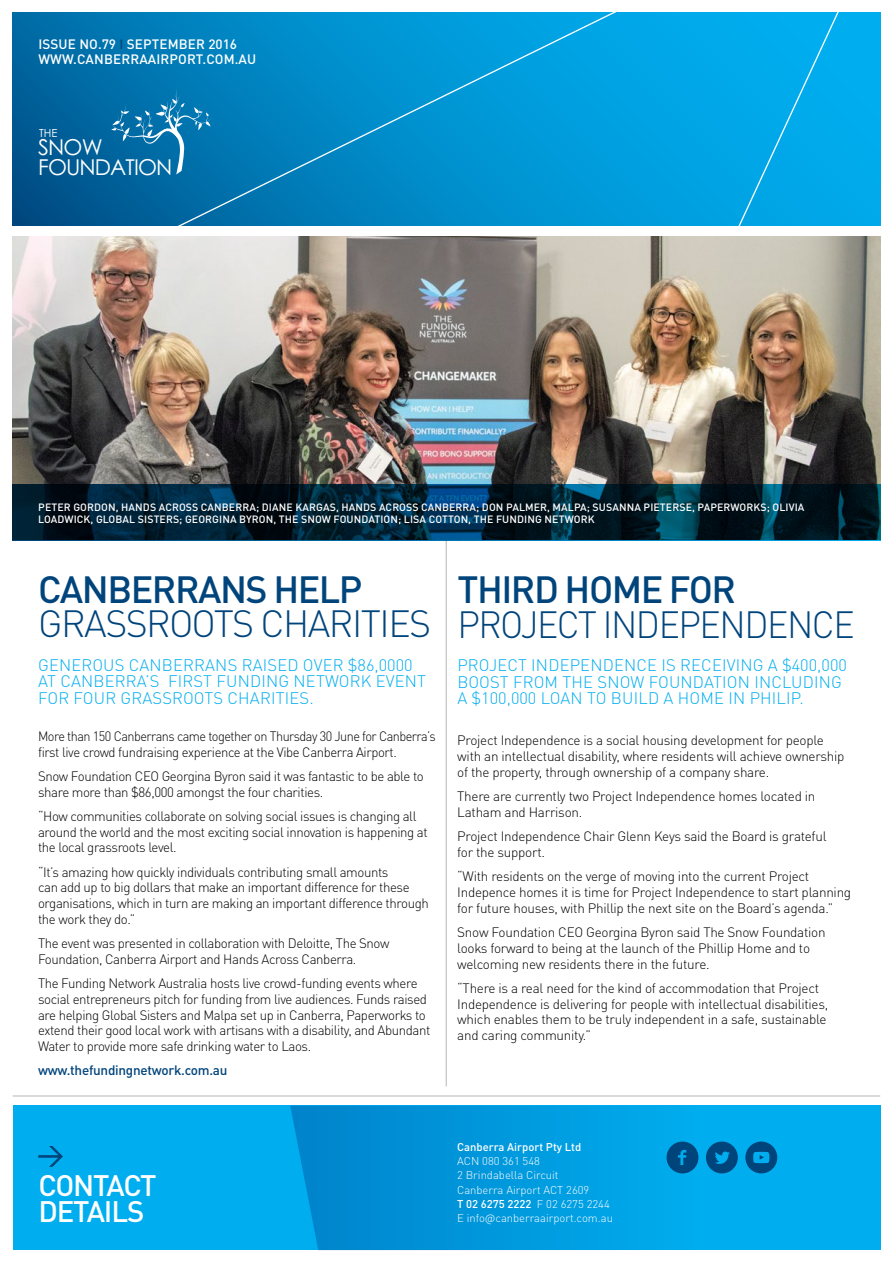
<style>
.page{position:relative;width:893px;height:1263px;background:#fff}
.page>*{position:absolute;margin:0;border:0;box-sizing:border-box;transform-origin:0 0}
.t1{font:500 37.5px "DINOT";letter-spacing:-.04em;color:#00447c}
.t2{font:300 37.5px "DINOT";letter-spacing:-.04em;color:#00447c}
.t3{font:300 37.5px "DINOT";letter-spacing:-.04em;color:#00447c;scale:.95 1}
.t4{font:500 29.25px/26px "DINOT";letter-spacing:-.04em;color:#fff}
.t5{font:21.9px/19.2px "Century Gothic";letter-spacing:-.04em;color:#fff}
.t6{font:300 16.5px/16.5px "DINOT";letter-spacing:.01em;color:#00aeef}
.t7{font:300 13.5px/15.8px "DINOT";letter-spacing:-.03em;color:#000}
.t8{font:300 13.5px/15.8px "DINOT";letter-spacing:-.03em;color:#000;scale:.94 1}
.t9{font:500 13.5px/15.8px "DINOT";letter-spacing:.01em;color:#fff}
.t10{font:500 13.5px "DINOT";letter-spacing:-.02em;color:#00447c}
.t11{font:300 11.25px/14.2px "DINOT";color:#fff}
.t12{font:500 11.25px "DINOT";color:#fff}
.t13{font:11.1px "Century Gothic";color:#fff}
.t14{font:500 10.5px/12px "DINOT";letter-spacing:.01em;color:#fff}
.s1{color:#00447c}
.s2{font-weight:500}
</style>
<div class="page">
<div style="left:13px;top:1106px;width:867px;height:144px;background:#00aeef"></div>
<svg style="left:290px;top:1106px;width:488px;height:144px"></svg>
<svg style="left:38px;top:1146px;width:25px;height:21px"></svg>
<svg style="left:666px;top:1141px;width:32px;height:32px"></svg>
<svg style="left:706px;top:1141px;width:32px;height:32px"></svg>
<svg style="left:745px;top:1141px;width:32px;height:32px"></svg>
<hr style="left:446px;top:264px;width:1px;height:822px;background:#b0b7bb">
<hr style="left:13px;top:1096px;width:867px;height:1px;background:#b0b7bb">
<img style="left:13px;top:237px;width:867px;height:248px">
<svg style="left:13px;top:485px;width:867px;height:55px;background:#002031"></svg>
<div style="left:638px;top:13px;width:242px;height:212px;background:#00a8e9"></div>
<svg style="left:13px;top:13px;width:625px;height:212px;background:#0189c6"></svg>
<svg style="left:13px;top:13px;width:46px;height:211px;background:#005b94"></svg>
<svg style="left:111px;top:88px;width:102px;height:86px;background:#157bb1"></svg>
<p class="t9" style="left:38px;top:36px;width:219px">ISSUE NO.79 <span class="s1">I</span> SEPTEMBER 2016<br>WWW.CANBERRAAIRPORT.COM.AU</p>
<p class="t13" style="left:39px;top:125px;width:20px">THE</p>
<h3 class="t5" style="left:38px;top:137px;width:136px">SNOW<br>FOUNDATION</h3>
<p class="t14" style="left:38px;top:501px;width:768px">PETER GORDON, HANDS ACROSS CANBERRA; DIANE KARGAS, HANDS ACROSS CANBERRA; DON PALMER, MALPA; SUSANNA PIETERSE, PAPERWORKS; OLIVIA<br>LOADWICK, GLOBAL SISTERS; GEORGINA BYRON, THE SNOW FOUNDATION; LISA COTTON, THE FUNDING NETWORK</p>
<h1 class="t1" style="left:38px;top:565px;width:326px">CANBERRANS HELP</h1>
<h1 class="t2" style="left:38px;top:601px;width:394px">GRASSROOTS CHARITIES</h1>
<p class="t6" style="left:38px;top:656px;width:390px">GENEROUS CANBERRANS RAISED OVER $86,0000<br>AT CANBERRA’S FIRST FUNDING NETWORK EVENT<br>FOR FOUR GRASSROOTS CHARITIES.</p>
<p class="t8" style="left:38px;top:728px;width:424px">More than 150 Canberrans came together on Thursday 30 June for Canberra’s first live crowd fundraising experience at the Vibe Canberra Airport.</p>
<p class="t7" style="left:38px;top:768px;width:387px">Snow Foundation CEO Georgina Byron said it was fantastic to be able to share more than $86,000 amongst the four charities.</p>
<p class="t7" style="left:38px;top:808px;width:391px">“How communities collaborate on solving social issues is changing all around the world and the most exciting social innovation is happening at the local grassroots level.</p>
<p class="t7" style="left:38px;top:864px;width:392px">“It’s amazing how quickly individuals contributing small amounts<br>can add up to big dollars that make an important difference for these organisations, which in turn are making an important difference through the work they do.”</p>
<p class="t7" style="left:38px;top:935px;width:353px">The event was presented in collaboration with Deloitte, The Snow<br>Foundation, Canberra Airport and Hands Across Canberra.</p>
<p class="t7" style="left:38px;top:975px;width:394px">The Funding Network Australia hosts live crowd-funding events where social entrepreneurs pitch for funding from live audiences. Funds raised are helping Global Sisters and Malpa set up in Canberra, Paperworks to extend their good local work with artisans with a disability, and Abundant Water to provide more safe drinking water to Laos.</p>
<p class="t10" style="left:38px;top:1062px;width:191px">www.thefundingnetwork.com.au</p>
<h1 class="t1" style="left:457px;top:566px;width:280px">THIRD HOME FOR</h1>
<h1 class="t3" style="left:457px;top:601px;width:420px">PROJECT INDEPENDENCE</h1>
<p class="t6" style="left:457px;top:657px;width:391px">PROJECT INDEPENDENCE IS RECEIVING A $400,000<br>BOOST FROM THE SNOW FOUNDATION INCLUDING<br>A $100,000 LOAN TO BUILD A HOME IN PHILIP.</p>
<p class="t7" style="left:457px;top:732px;width:389px">Project Independence is a social housing development for people with an intellectual disability, where residents will achieve ownership of the property, through ownership of a company share.</p>
<p class="t7" style="left:457px;top:788px;width:360px">There are currently two Project Independence homes located in<br>Latham and Harrison.</p>
<p class="t7" style="left:457px;top:828px;width:371px">Project Independence Chair Glenn Keys said the Board is grateful for the support.</p>
<p class="t7" style="left:457px;top:868px;width:395px">“With residents on the verge of moving into the current Project<br>Indepence homes it is time for Project Independence to start planning for future houses, with Phillip the next site on the Board’s agenda.”</p>
<p class="t7" style="left:457px;top:924px;width:370px">Snow Foundation CEO Georgina Byron said The Snow Foundation looks forward to being at the launch of the Phillip Home and to welcoming new residents there in the future.</p>
<p class="t7" style="left:457px;top:980px;width:372px">“There is a real need for the kind of accommodation that Project Independence is delivering for people with intellectual disabilities, which enables them to be truly independent in a safe, sustainable and caring community.”</p>
<h2 class="t4" style="left:38px;top:1172px;width:120px">CONTACT<br>DETAILS</h2>
<p class="t12" style="left:457px;top:1139px;width:126px">Canberra Airport Pty Ltd</p>
<p class="t11" style="left:457px;top:1154px;width:157px">ACN 080 361 548<br>2 Brindabella Circuit<br>Canberra Airport ACT 2609<br><span class="s2">T 02 6275 2222</span> F 02 6275 2244<br>E info@canberraairport.com.au</p>
</div>
